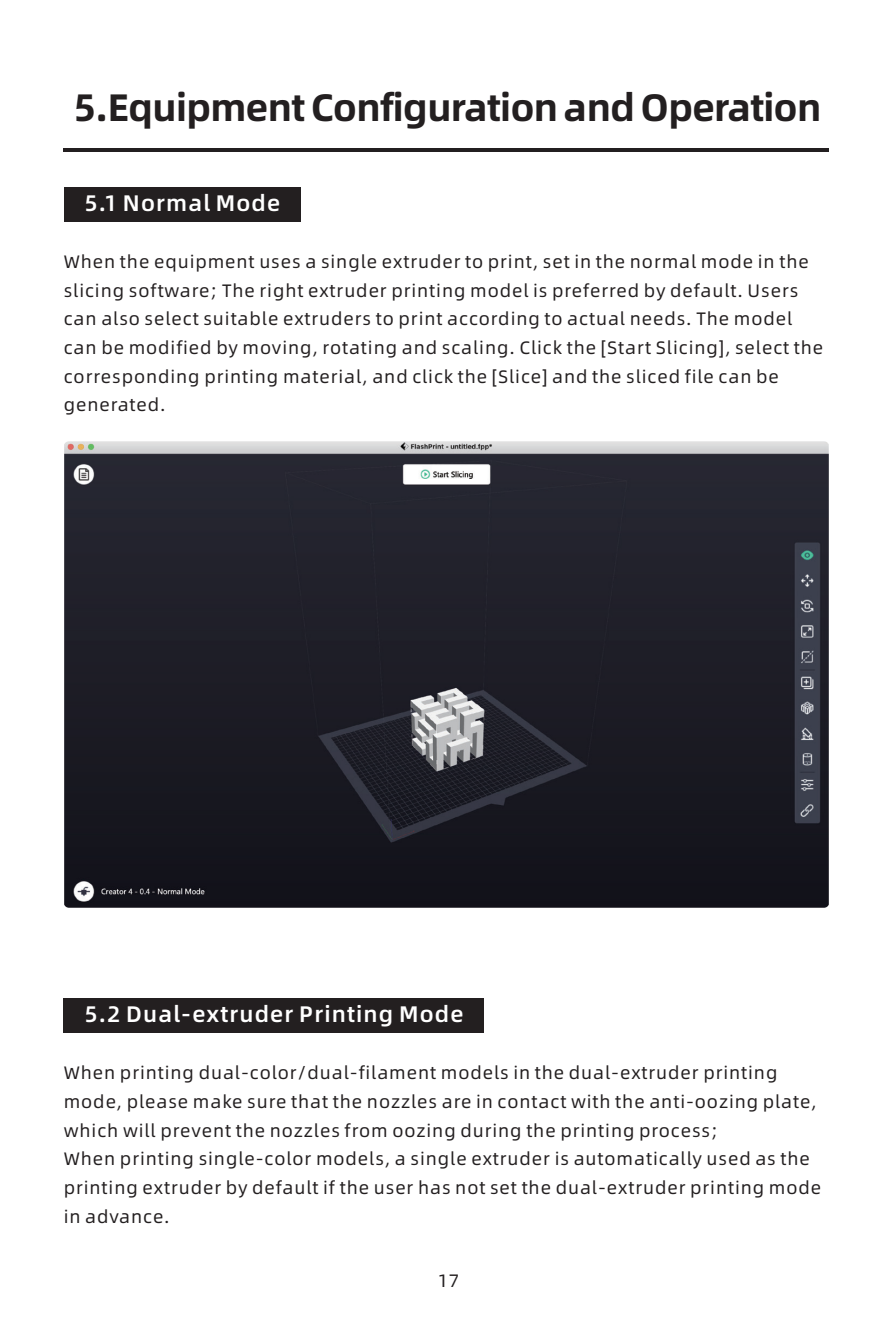
<style>
.page{position:relative;width:893px;height:1340px;background:#fff}
.page>*{position:absolute;margin:0;border:0;box-sizing:border-box;transform-origin:0 0}
.t1{font:38.25px "Alibaba Pu Hui Ti B";letter-spacing:-.015em;color:#231f20}
.t2{font:22.5px "Alibaba Pu Hui Ti M";letter-spacing:.05em;color:#fff}
.t3{font:18px/28.8px "Alibaba Pu Hui Ti R";letter-spacing:.05em;color:#231f20}
</style>
<div class="page">
<hr style="left:64px;top:149px;width:765px;height:3px;background:#231f20">
<div style="left:64px;top:187px;width:236px;height:35px;background:#231f20"></div>
<div style="left:64px;top:998px;width:420px;height:34px;background:#231f20"></div>
<img style="left:64px;top:441px;width:765px;height:466px">
<h1 class="t1" style="left:74px;top:77px;width:749px">5.Equipment Configuration and Operation</h1>
<p class="t2" style="left:85px;top:186px;width:197px">5.1 Normal Mode</p>
<p class="t3" style="left:64px;top:246px;width:761px">When the equipment uses a single extruder to print, set in the normal mode in the slicing software; The right extruder printing model is preferred by default. Users can also select suitable extruders to print according to actual needs. The model can be modified by moving, rotating and scaling. Click the [Start Slicing], select the corresponding printing material, and click the [Slice] and the sliced file can be generated.</p>
<p class="t2" style="left:85px;top:997px;width:380px">5.2 Dual-extruder Printing Mode</p>
<p class="t3" style="left:64px;top:1057px;width:759px">When printing dual-color/dual-filament models in the dual-extruder printing mode, please make sure that the nozzles are in contact with the anti-oozing plate, which will prevent the nozzles from oozing during the printing process;<br>When printing single-color models, a single extruder is automatically used as the printing extruder by default if the user has not set the dual-extruder printing mode in advance.</p>
<p class="t3" style="left:438px;top:1264px;width:23px">17</p>
</div>
